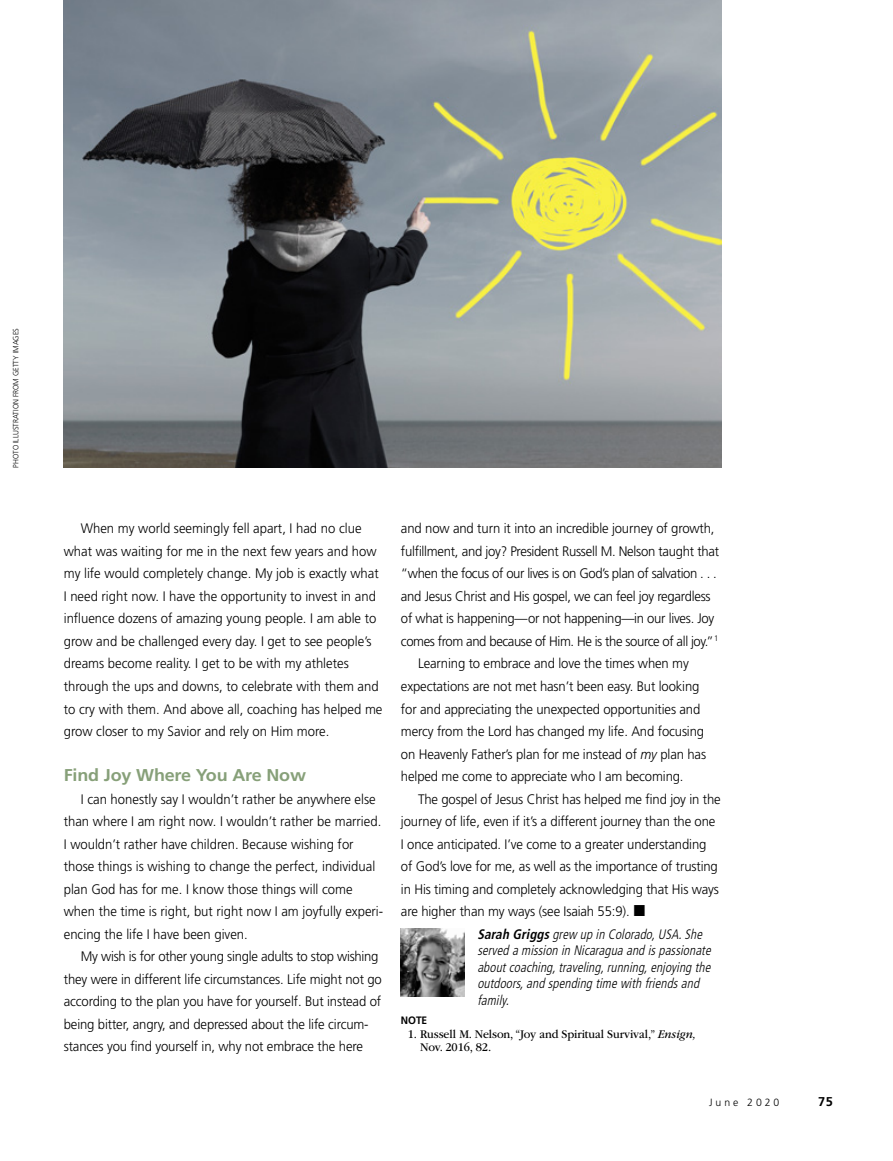
<style>
.page{position:relative;width:893px;height:1161px;background:#fff}
.page>*{position:absolute;margin:0;border:0;box-sizing:border-box;transform-origin:0 0}
.TOPIC-1_title_YA_Lar{font:700 17.1px "Frutigerlds Lat";letter-spacing:-.01em;color:#87a079;scale:1.05 1}
.ARTCL_para_YA{font:300 13.8px/22.5px "Frutigerlds Lat";letter-spacing:-.01em;color:#000;scale:.95 1}
.Bio_para{font:italic 300 condensed 13.8px/16.5px "Frutigerlds Lat";letter-spacing:.01em;color:#000;scale:.95 1}
.t1{font:700 12.75px "Frutigerlds Lat";color:#000}
.NOTEnmbr_para_first{font:12.3px/13.5px "Garamondlds Lat";letter-spacing:-.01em;color:#000;scale:.95 1}
.NOTE_title{font:700 10.65px "Frutigerlds Lat";color:#000;scale:.95 1}
.t2{font:300 10.5px "Frutigerlds Lat";letter-spacing:.28em;color:#000}
.FIGimg-CRDT_para{font:300 7.65px "Frutigerlds Lat";color:#000;scale:.95 1}
.s1{font-style:italic}
.s2{font-family:"Garamondlds Lat Plus";font-size:16.05px}
.s3{font-weight:700}
</style>
<div class="page">
<img style="left:64px;top:0;width:657px;height:468px">
<img style="left:401px;top:928px;width:64px;height:68px">
<p class="FIGimg-CRDT_para" style="left:10px;top:468px;width:149px;rotate:-90deg">PHOTO ILLUSTRATION FROM GETTY IMAGES</p>
<p class="ARTCL_para_YA" style="left:64px;top:517px;width:337px;text-indent:17px">When my world seemingly fell apart, I had no clue what was waiting for me in the next few years and how my life would completely change. My job is exactly what I need right now. I have the opportunity to invest in and influence dozens of amazing young people. I am able to grow and be challenged every day. I get to see people’s dreams become reality. I get to be with my athletes through the ups and downs, to celebrate with them and to cry with them. And above all, coaching has helped me grow closer to my Savior and rely on Him more.</p>
<p class="TOPIC-1_title_YA_Lar" style="left:64px;top:762px;width:232px">Find Joy Where You Are Now</p>
<p class="ARTCL_para_YA" style="left:64px;top:787px;width:338px;text-indent:17px">I can honestly say I wouldn’t rather be anywhere else than where I am right now. I wouldn’t rather be married.<br>I wouldn’t rather have children. Because wishing for those things is wishing to change the perfect, individual plan God has for me. I know those things will come when the time is right, but right now I am joyfully experi&shy;encing the life I have been given.</p>
<p class="ARTCL_para_YA" style="left:64px;top:945px;width:336px;text-indent:17px">My wish is for other young single adults to stop wishing they were in different life circumstances. Life might not go according to the plan you have for yourself. But instead of being bitter, angry, and depressed about the life circum&shy;stances you find yourself in, why not embrace the here</p>
<p class="ARTCL_para_YA" style="left:401px;top:517px;width:336px">and now and turn it into an incredible journey of growth, fulfillment, and joy? President Russell M. Nelson taught that “when the focus of our lives is on God’s plan of salvation . . . and Jesus Christ and His gospel, we can feel joy regardless of what is happening—or not happening—in our lives. Joy comes from and because of Him. He is the source of all joy.” <sup>1</sup></p>
<p class="ARTCL_para_YA" style="left:401px;top:652px;width:323px;text-indent:17px">Learning to embrace and love the times when my expectations are not met hasn’t been easy. But looking for and appreciating the unexpected opportunities and mercy from the Lord has changed my life. And focusing on Heavenly Father’s plan for me instead of <span class="s1">my</span> plan has helped me come to appreciate who I am becoming.</p>
<p class="ARTCL_para_YA" style="left:401px;top:787px;width:338px;text-indent:17px">The gospel of Jesus Christ has helped me find joy in the journey of life, even if it’s a different journey than the one I once anticipated. I’ve come to a greater understanding of God’s love for me, as well as the importance of trusting in His timing and completely acknowledging that His ways are higher than my ways (see Isaiah 55:9). <span class="s2">◼</span></p>
<p class="Bio_para" style="left:477px;top:925px;width:247px"><span class="s3">Sarah Griggs</span> grew up in Colorado, USA. She served a mission in Nicaragua and is passionate about coaching, traveling, running, enjoying the outdoors, and spending time with friends and family.</p>
<p class="NOTE_title" style="left:401px;top:1012px;width:29px">NOTE</p>
<p class="NOTEnmbr_para_first" style="left:420px;top:1027px;width:292px;text-indent:-12px">1. Russell M. Nelson, “Joy and Spiritual Survival,” <span class="s1">Ensign,<br></span>Nov. 2016, 82.</p>
<p class="t2" style="left:709px;top:1094px;width:72px">June 2020</p>
<p class="t1" style="left:818px;top:1091px;width:16px">75</p>
</div>
